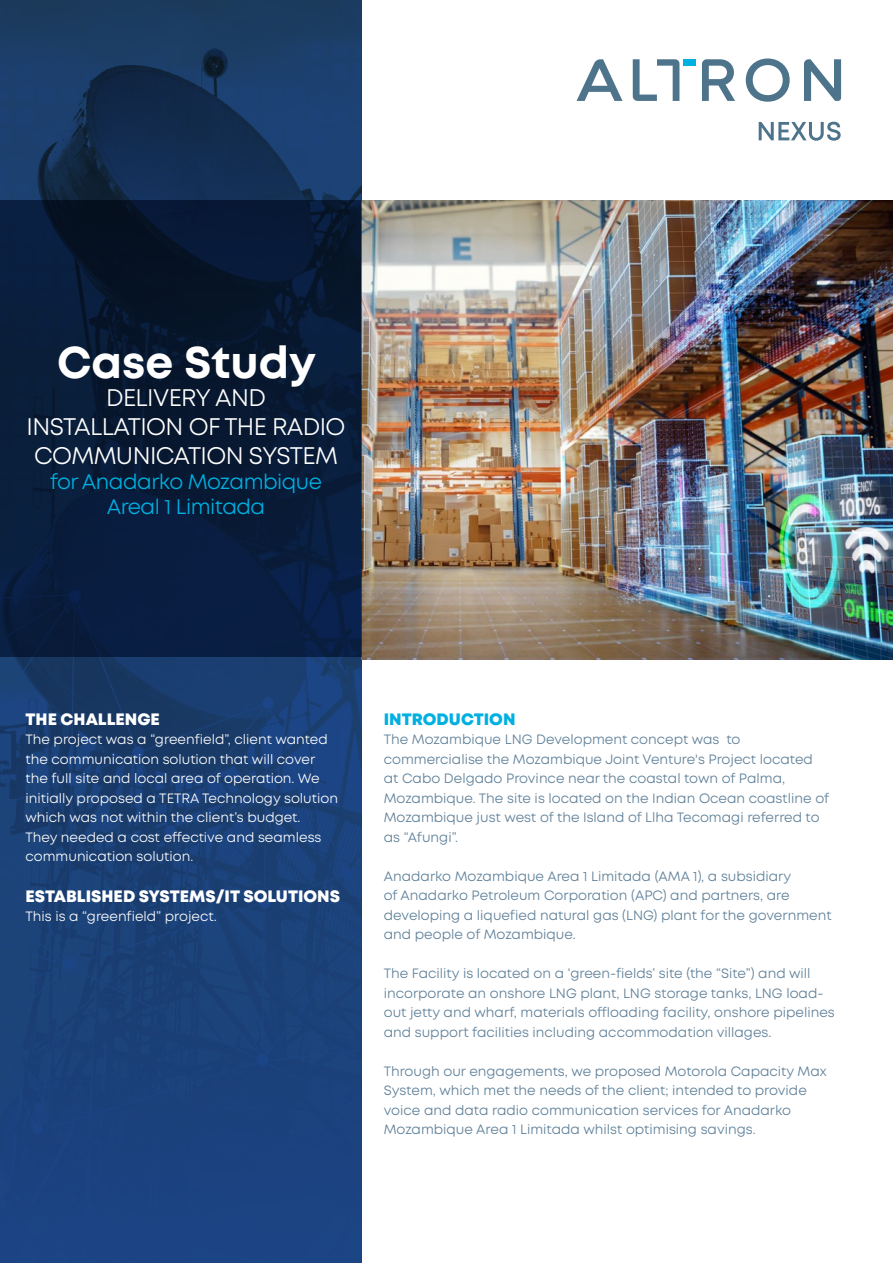
<style>
.page{position:relative;width:893px;height:1263px;background:#fff}
.page>*{position:absolute;margin:0;border:0;box-sizing:border-box;transform-origin:0 0}
.t1{font:700 44.55px "Mont";color:#fff}
.t2{font:24px/28.8px "Mont";letter-spacing:-.025em;color:#fff;text-align:center}
.t3{font:21px/25.2px "Mont";letter-spacing:-.025em;color:#00b0e1;text-align:center}
.t4{font:800 16.5px "Mont";color:#fff}
.t5{font:800 16.5px "Mont";color:#00b0e1}
.t6{font:13.5px/19.5px "Mont";color:#5d7f98}
.t7{font:13.5px/19.5px "Mont";color:#fff}
</style>
<div class="page">
<svg style="left:0;top:0;width:361px;height:1263px;background:#1a3e71"></svg>
<img style="left:361px;top:201px;width:532px;height:458px">
<svg style="left:0;top:201px;width:361px;height:456px;background:#081a37"></svg>
<svg style="left:577px;top:59px;width:45px;height:42px"></svg>
<svg style="left:702px;top:59px;width:33px;height:42px"></svg>
<svg style="left:746px;top:59px;width:44px;height:43px"></svg>
<svg style="left:804px;top:59px;width:37px;height:42px"></svg>
<svg style="left:633px;top:59px;width:46px;height:42px"></svg>
<div style="left:683px;top:59px;width:13px;height:7px;background:#00b0e1"></div>
<svg style="left:759px;top:122px;width:82px;height:19px"></svg>
<h1 class="t1" style="left:57px;top:333px;width:260px">Case Study</h1>
<h2 class="t2" style="left:27px;top:384px;width:321px">DELIVERY AND<br>INSTALLATION OF THE RADIO<br>COMMUNICATION SYSTEM</h2>
<h3 class="t3" style="left:50px;top:469px;width:273px">for Anadarko Mozambique<br>Areal 1 Limitada</h3>
<p class="t4" style="left:26px;top:708px;width:136px">THE CHALLENGE</p>
<p class="t7" style="left:26px;top:730px;width:314px">The project was a “greenfield”, client wanted the communication solution that will cover the full site and local area of operation. We initially proposed a TETRA Technology solution which was not within the client’s budget.<br>They needed a cost effective and seamless communication solution.</p>
<p class="t4" style="left:26px;top:885px;width:316px">ESTABLISHED SYSTEMS/IT SOLUTIONS</p>
<p class="t7" style="left:26px;top:907px;width:193px">This is a “greenfield” project.</p>
<p class="t5" style="left:384px;top:708px;width:133px">INTRODUCTION</p>
<p class="t6" style="left:384px;top:730px;width:447px">The Mozambique LNG Development concept was to commercialise the Mozambique Joint Venture's Project located at Cabo Delgado Province near the coastal town of Palma, Mozambique. The site is located on the Indian Ocean coastline of Mozambique just west of the Island of Llha Tecomagi referred to as “Afungi”.</p>
<p class="t6" style="left:384px;top:866px;width:449px">Anadarko Mozambique Area 1 Limitada (AMA 1), a subsidiary<br>of Anadarko Petroleum Corporation (APC) and partners, are developing a liquefied natural gas (LNG) plant for the government and people of Mozambique.</p>
<p class="t6" style="left:384px;top:964px;width:453px">The Facility is located on a ‘green-fields’ site (the “Site”) and will incorporate an onshore LNG plant, LNG storage tanks, LNG load&shy;out jetty and wharf, materials offloading facility, onshore pipelines and support facilities including accommodation villages.</p>
<p class="t6" style="left:384px;top:1061px;width:444px">Through our engagements, we proposed Motorola Capacity Max System, which met the needs of the client; intended to provide voice and data radio communication services for Anadarko Mozambique Area 1 Limitada whilst optimising savings.</p>
</div>
